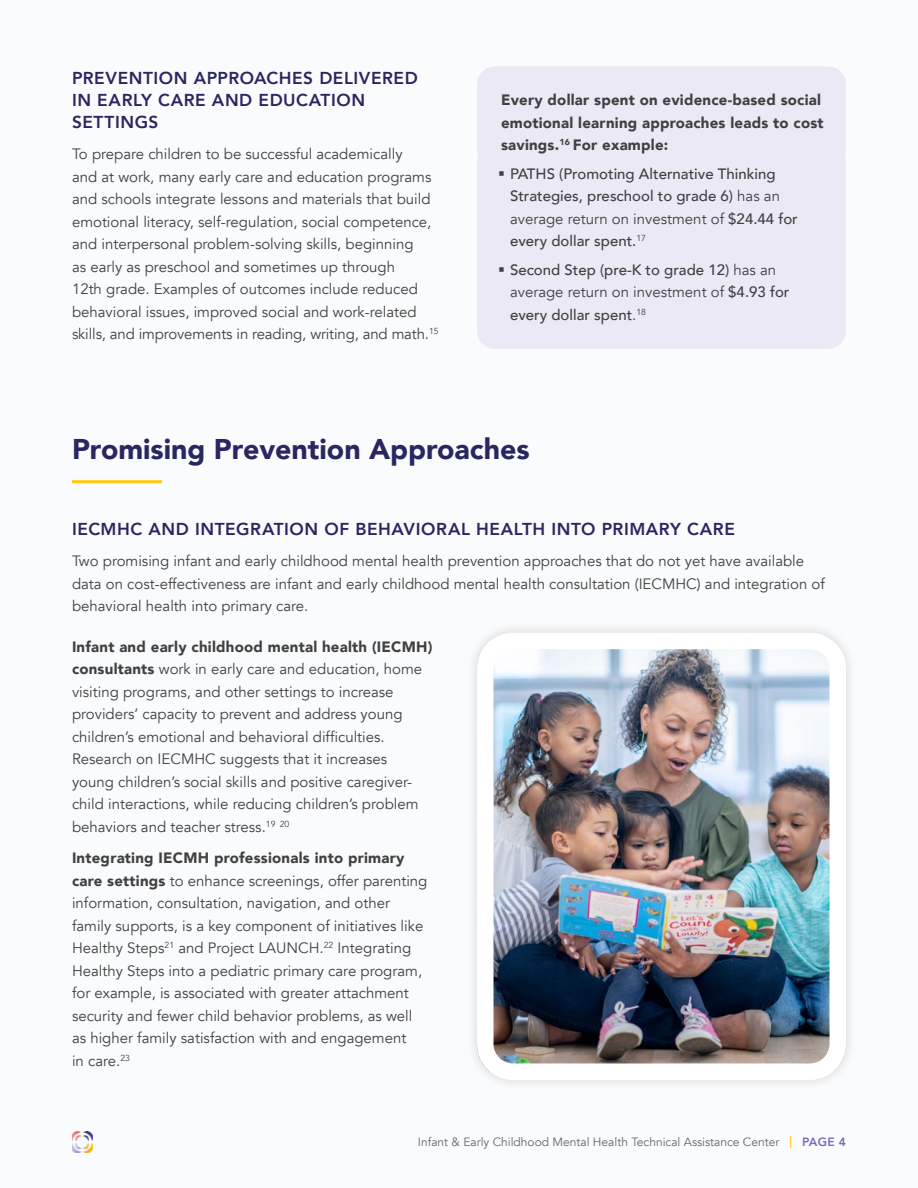
<style>
.page{position:relative;width:918px;height:1188px;background:#fafbfd}
.page>*{position:absolute;margin:0;border:0;box-sizing:border-box;transform-origin:0 0}
.t1{font:900 28.5px "Avenir";color:#282761}
.t2{font:800 17.25px/21.8px "Avenir";letter-spacing:.035em;color:#282761}
.Body{font:15px/22.5px "Avenir";color:#404040}
.t3{font:500 15px/22.5px "Avenir";color:#404040}
.Body_-_BG{font:900 15px/22.5px "Avenir";letter-spacing:.015em;color:#404040}
.t4{font:12px "Avenir";color:#666}
.s1{font-weight:400}
.s2{font-weight:900}
.s3{font-weight:800;color:#ffcb0b}
.s4{font-weight:800;color:#736dbd}
</style>
<div class="page">
<img style="left:72px;top:1132px;width:21px;height:21px">
<div style="left:477px;top:66px;width:369px;height:100px;background:#eae9f5;border-radius:18px"></div>
<div style="left:477px;top:143px;width:369px;height:206px;background:#eae9f5;border-radius:18px"></div>
<hr style="left:72px;top:480px;width:90px;height:3px;background:#ffcb0b">
<div style="left:465px;top:621px;width:392px;height:471px;background:#f5f6f8"></div>
<img style="left:494px;top:650px;width:335px;height:413px">
<div style="left:477px;top:633px;width:369px;height:447px;border:16px solid #fff;border-radius:28px"></div>
<h2 class="t2" style="left:72px;top:67px;width:347px">PREVENTION APPROACHES DELIVERED<br>IN EARLY CARE AND EDUCATION<br>SETTINGS</h2>
<p class="Body" style="left:72px;top:143px;width:368px">To prepare children to be successful academically<br>and at work, many early care and education programs and schools integrate lessons and materials that build emotional literacy, self-regulation, social competence, and interpersonal problem-solving skills, beginning<br>as early as preschool and sometimes up through<br>12th grade. Examples of outcomes include reduced behavioral issues, improved social and work-related skills, and improvements in reading, writing, and math.<sup>15</sup></p>
<p class="Body_-_BG" style="left:501px;top:89px;width:324px">Every dollar spent on evidence-based social emotional learning approaches leads to cost savings.<sup>16</sup> For example:</p>
<p class="t3" style="left:510px;top:162px;width:289px">PATHS (Promoting Alternative Thinking Strategies, preschool to grade 6) <span class="s1">has an average return on investment of</span> $24.44 for every dollar spent.<sup>17</sup></p>
<p class="t3" style="left:510px;top:258px;width:281px">Second Step (pre-K to grade 12) <span class="s1">has an average return on investment of</span> $4.93 for every dollar spent<span class="s1">.</span><sup>18</sup></p>
<h1 class="t1" style="left:72px;top:425px;width:459px">Promising Prevention Approaches</h1>
<h2 class="t2" style="left:72px;top:518px;width:664px">IECMHC AND INTEGRATION OF BEHAVIORAL HEALTH INTO PRIMARY CARE</h2>
<p class="Body" style="left:72px;top:550px;width:754px">Two promising infant and early childhood mental health prevention approaches that do not yet have available data on cost-effectiveness are infant and early childhood mental health consultation (IECMHC) and integration of behavioral health into primary care.</p>
<p class="Body" style="left:72px;top:636px;width:362px"><span class="s2">Infant and early childhood mental health (IECMH) consultants</span> work in early care and education, home visiting programs, and other settings to increase providers’ capacity to prevent and address young children’s emotional and behavioral difficulties.<br>Research on IECMHC suggests that it increases young children’s social skills and positive caregiver&shy;child interactions, while reducing children’s problem behaviors and teacher stress.<sup>19</sup> <sup>20</sup></p>
<p class="Body" style="left:72px;top:847px;width:357px"><span class="s2">Integrating IECMH professionals into primary care settings</span> to enhance screenings, offer parenting information, consultation, navigation, and other family supports, is a key component of initiatives like Healthy Steps<sup>21</sup> and Project LAUNCH.<sup>22</sup> Integrating Healthy Steps into a pediatric primary care program, for example, is associated with greater attachment security and fewer child behavior problems, as well as higher family satisfaction with and engagement<br>in care.<sup>23</sup></p>
<p class="t4" style="left:418px;top:1135px;width:430px">Infant &amp; Early Childhood Mental Health Technical Assistance Center <span class="s3">|</span> <span class="s4">PAGE 4</span></p>
</div>
